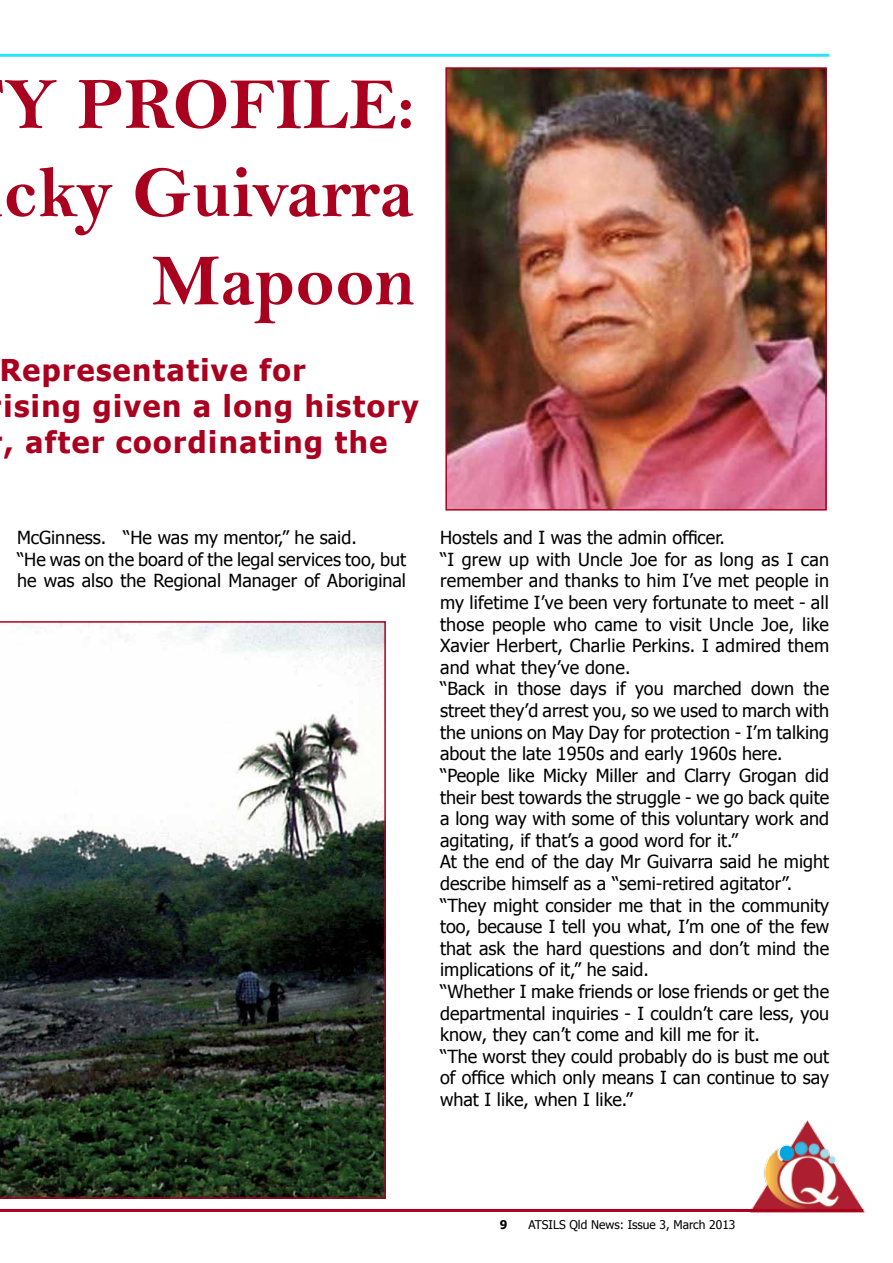
<style>
.page{position:relative;width:893px;height:1263px;background:#fff}
.page>*{position:absolute;margin:0;border:0;box-sizing:border-box;transform-origin:0 0}
.t1{font:73.5px/88.2px "Bell MT Bold";color:#aa001f;text-align:right}
.t2{font:700 30px/36px "Tahoma";letter-spacing:.05em;color:#aa001f}
.t3{font:18px/21.6px "Tahoma";color:#000}
.t4{font:12px "Tahoma";color:#000}
.t5{font:700 12px "Tahoma";color:#000}
</style>
<div class="page">
<img style="left:749px;top:1120px;width:117px;height:93px">
<hr style="left:0;top:1209px;width:863px;height:3px;background:#aa001f">
<hr style="left:0;top:54px;width:829px;height:3px;background:#2be4f9">
<img style="left:448px;top:70px;width:376px;height:438px">
<div style="left:445px;top:67px;width:382px;height:444px;border:2px solid #aa001f"></div>
<svg style="left:0;top:621px;width:386px;height:578px"></svg>
<h1 class="t1" style="left:4px;top:60px;width:413px">Y PROFILE: cky Guivarra<br>Mapoon</h1>
<h2 class="t2" style="left:-1px;top:351px;width:421px">Representative for<br>ising given a long history , after coordinating the</h2>
<p class="t3" style="left:17px;top:526px;width:391px">McGinness. “He was my mentor,” he said.<br>“He was on the board of the legal services too, but he was also the Regional Manager of Aboriginal</p>
<p class="t3" style="left:440px;top:526px;width:391px">Hostels and I was the admin officer.<br>“I grew up with Uncle Joe for as long as I can remember and thanks to him I’ve met people in my lifetime I’ve been very fortunate to meet - all those people who came to visit Uncle Joe, like Xavier Herbert, Charlie Perkins. I admired them and what they’ve done.<br>“Back in those days if you marched down the street they’d arrest you, so we used to march with the unions on May Day for protection - I’m talking about the late 1950s and early 1960s here. “People like Micky Miller and Clarry Grogan did their best towards the struggle - we go back quite a long way with some of this voluntary work and agitating, if that’s a good word for it.”<br>At the end of the day Mr Guivarra said he might describe himself as a “semi-retired agitator”. “They might consider me that in the community too, because I tell you what, I’m one of the few that ask the hard questions and don’t mind the implications of it,” he said.<br>“Whether I make friends or lose friends or get the departmental inquiries - I couldn’t care less, you know, they can’t come and kill me for it.<br>“The worst they could probably do is bust me out of office which only means I can continue to say what I like, when I like.”</p>
<p class="t5" style="left:500px;top:1217px;width:9px">9</p>
<p class="t4" style="left:528px;top:1217px;width:208px">ATSILS Qld News: Issue 3, March 2013</p>
</div>
